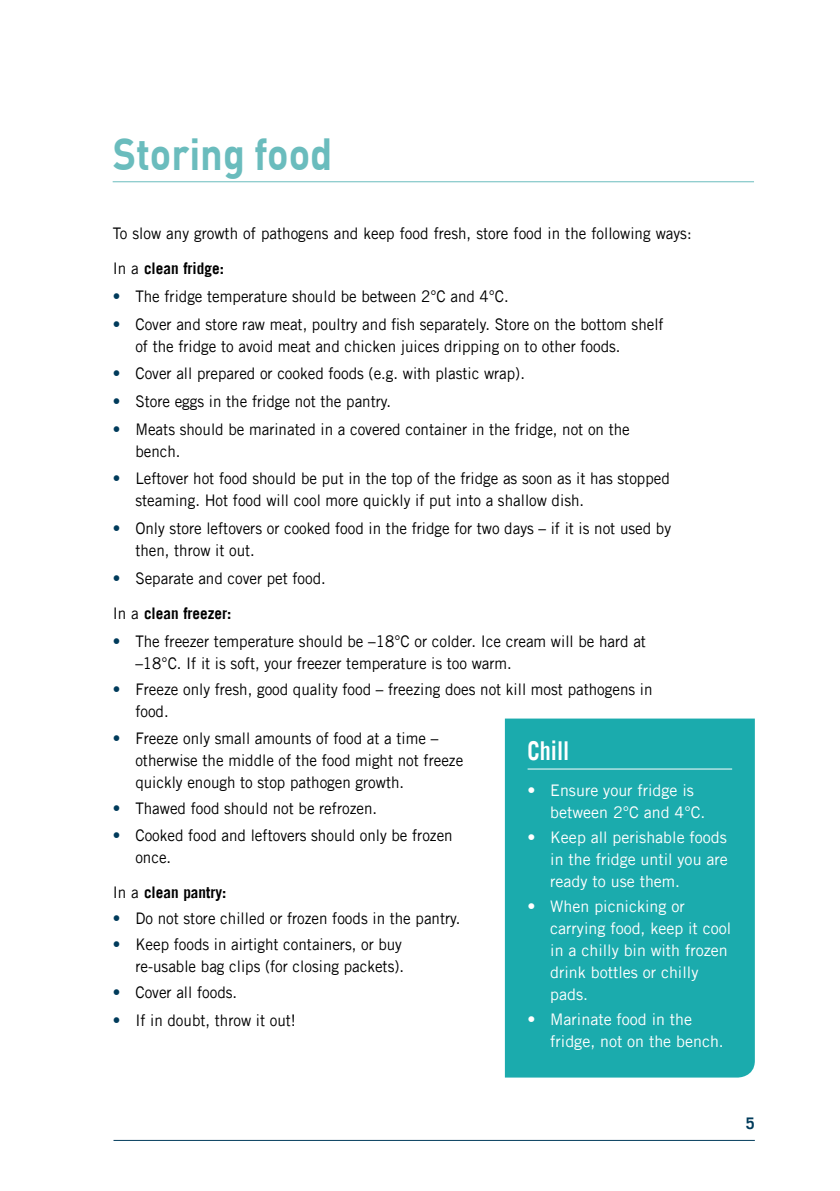
<style>
.page{position:relative;width:840px;height:1191px;background:#fff}
.page>*{position:absolute;margin:0;border:0;box-sizing:border-box;transform-origin:0 0}
.Heading_1{font:700 44px "DIN";color:#6abcbd;scale:.9 1}
.White_heading{font:700 26px "Trade Gothic LT Std";color:#fff;scale:.85 1}
.Body_text{font:16px/22px "Trade Gothic LT Std";color:#000;scale:.95 1}
.t1{font:16px/22px "Trade Gothic LT Std";color:#fff}
.Body_text-2{font:700 16px "Trade Gothic LT Std";color:#000;scale:.95 1}
.t2{font:700 16px "Trade Gothic LT Std";color:#003b5b}
.s1{font-weight:400}
.s2{color:#003b5b}
</style>
<div class="page">
<hr style="left:113px;top:181px;width:640px;height:1px;background:#6abcbd">
<div style="left:504px;top:718px;width:250px;height:359px;background:#1babad"></div>
<hr style="left:527px;top:768px;width:204px;height:1px;background:#fff">
<hr style="left:113px;top:1140px;width:641px;height:1px;background:#003b5b">
<p class="Heading_1" style="left:113px;top:125px;width:245px">Storing food</p>
<p class="Body_text" style="left:113px;top:222px;width:610px">To slow any growth of pathogens and keep food fresh, store food in the following ways:</p>
<p class="Body_text-2" style="left:113px;top:259px;width:118px"><span class="s1">In a</span> clean fridge:</p>
<p class="Body_text" style="left:113px;top:285px;width:418px"><span class="s2">•</span> The fridge temperature should be between 2°C and 4°C.</p>
<p class="Body_text" style="left:135px;top:313px;width:557px;text-indent:-23px"><span class="s2">•</span> Cover and store raw meat, poultry and fish separately. Store on the bottom shelf of the fridge to avoid meat and chicken juices dripping on to other foods.</p>
<p class="Body_text" style="left:113px;top:362px;width:435px"><span class="s2">•</span> Cover all prepared or cooked foods (e.g. with plastic wrap).</p>
<p class="Body_text" style="left:113px;top:390px;width:294px"><span class="s2">•</span> Store eggs in the fridge not the pantry.</p>
<p class="Body_text" style="left:135px;top:418px;width:521px;text-indent:-23px"><span class="s2">•</span> Meats should be marinated in a covered container in the fridge, not on the bench.</p>
<p class="Body_text" style="left:135px;top:467px;width:564px;text-indent:-23px"><span class="s2">•</span> Leftover hot food should be put in the top of the fridge as soon as it has stopped steaming. Hot food will cool more quickly if put into a shallow dish.</p>
<p class="Body_text" style="left:135px;top:517px;width:565px;text-indent:-23px"><span class="s2">•</span> Only store leftovers or cooked food in the fridge for two days – if it is not used by then, throw it out.</p>
<p class="Body_text" style="left:113px;top:567px;width:226px"><span class="s2">•</span> Separate and cover pet food.</p>
<p class="Body_text-2" style="left:113px;top:603px;width:126px"><span class="s1">In a</span> clean freezer:</p>
<p class="Body_text" style="left:135px;top:630px;width:538px;text-indent:-23px"><span class="s2">•</span> The freezer temperature should be –18°C or colder. Ice cream will be hard at –18°C. If it is soft, your freezer temperature is too warm.</p>
<p class="Body_text" style="left:135px;top:678px;width:545px;text-indent:-23px"><span class="s2">•</span> Freeze only fresh, good quality food – freezing does not kill most pathogens in food.</p>
<p class="Body_text" style="left:135px;top:727px;width:346px;text-indent:-23px"><span class="s2">•</span> Freeze only small amounts of food at a time – otherwise the middle of the food might not freeze quickly enough to stop pathogen growth.</p>
<p class="Body_text" style="left:113px;top:797px;width:280px"><span class="s2">•</span> Thawed food should not be refrozen.</p>
<p class="Body_text" style="left:135px;top:824px;width:335px;text-indent:-23px"><span class="s2">•</span> Cooked food and leftovers should only be frozen once.</p>
<p class="Body_text-2" style="left:113px;top:882px;width:121px"><span class="s1">In a</span> clean pantry:</p>
<p class="Body_text" style="left:113px;top:907px;width:367px"><span class="s2">•</span> Do not store chilled or frozen foods in the pantry.</p>
<p class="Body_text" style="left:113px;top:933px;width:308px;text-align:right"><span class="s2">•</span> Keep foods in airtight containers, or buy re-usable bag clips (for closing packets).</p>
<p class="Body_text" style="left:113px;top:981px;width:132px"><span class="s2">•</span> Cover all foods.</p>
<p class="Body_text" style="left:113px;top:1009px;width:194px"><span class="s2">•</span> If in doubt, throw it out!</p>
<p class="White_heading" style="left:527px;top:735px;width:51px">Chill</p>
<p class="t1" style="left:550px;top:779px;width:157px;text-indent:-23px">• Ensure your fridge is between 2°C and 4°C.</p>
<p class="t1" style="left:550px;top:826px;width:179px;text-align:justify;text-indent:-23px">• Keep all perishable foods in the fridge until you are ready to use them.</p>
<p class="t1" style="left:550px;top:895px;width:182px;text-indent:-23px">• When picnicking or carrying food, keep it cool in a chilly bin with frozen drink bottles or chilly pads.</p>
<p class="t1" style="left:550px;top:1008px;width:175px;text-indent:-23px">• Marinate food in the fridge, not on the bench.</p>
<p class="t2" style="left:745px;top:1113px;width:10px">5</p>
</div>
